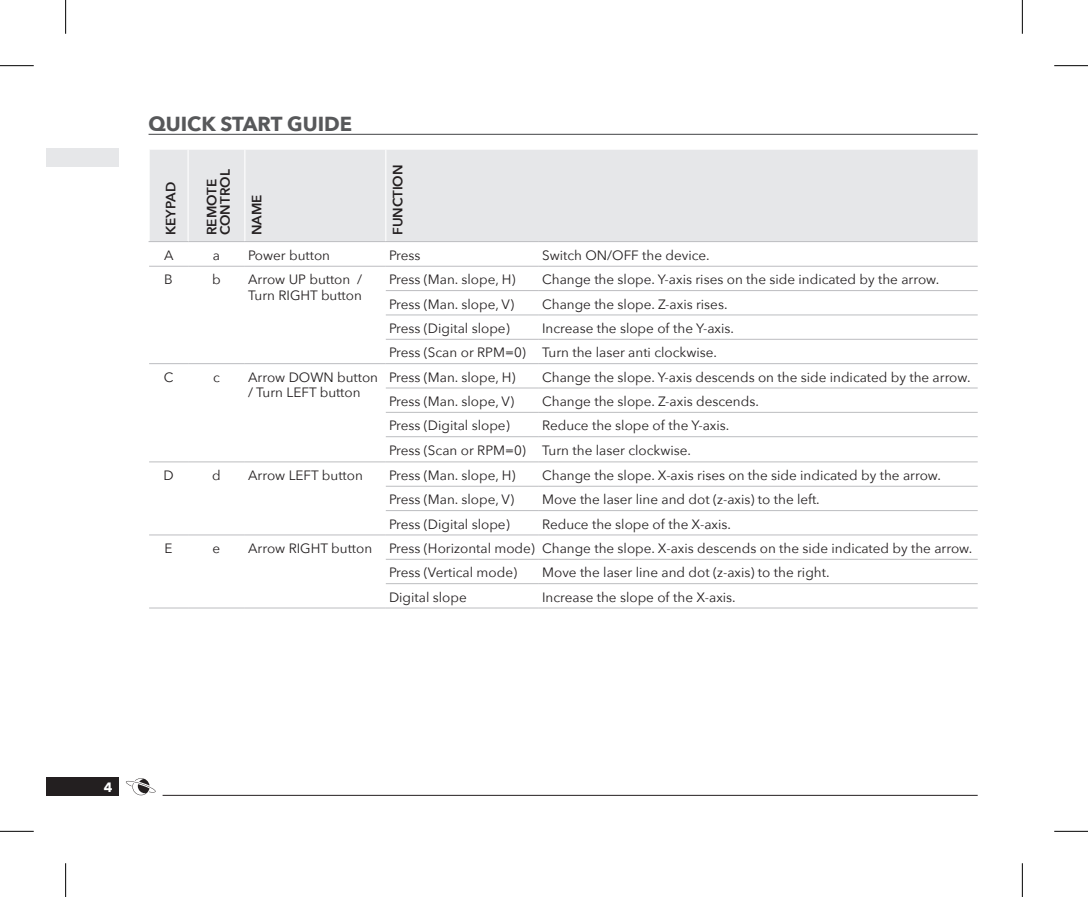
<style>
.page{position:relative;width:1088px;height:897px;background:#fff}
.page>*{position:absolute;margin:0;border:0;box-sizing:border-box;transform-origin:0 0}
.t1{font:700 20.25px "Avenir Next";color:#57585a}
.t2{font:13.5px/24.3px "Avenir Next";color:#231f20}
.t3{font:600 13.5px/13.5px "Avenir Next";color:#231f20}
.t4{font:700 13.5px "Avenir Next";color:#fff}
</style>
<div class="page">
<svg style="left:126px;top:778px;width:30px;height:17px"></svg>
<div style="left:47px;top:776px;width:72px;height:19px;background:#231f20"></div>
<hr style="left:163px;top:795px;width:815px;height:1px;background:#231f20">
<div style="left:47px;top:149px;width:72px;height:18px;background:#e6e7e9"></div>
<hr style="left:149px;top:134px;width:829px;height:1px;background:#57585a">
<div style="left:150px;top:150px;width:828px;height:91px;background:#e6e7e9"></div>
<hr style="left:244px;top:150px;width:1px;height:91px;background:#fff">
<hr style="left:385px;top:150px;width:1px;height:91px;background:#fff">
<hr style="left:188px;top:241px;width:57px;height:1px;background:#bcbdc0">
<hr style="left:245px;top:241px;width:141px;height:1px;background:#bcbdc0">
<hr style="left:386px;top:241px;width:153px;height:1px;background:#bcbdc0">
<hr style="left:539px;top:241px;width:439px;height:1px;background:#bcbdc0">
<hr style="left:149px;top:266px;width:39px;height:1px;background:#bcbdc0">
<hr style="left:188px;top:266px;width:57px;height:1px;background:#bcbdc0">
<hr style="left:245px;top:266px;width:141px;height:1px;background:#bcbdc0">
<hr style="left:386px;top:266px;width:153px;height:1px;background:#bcbdc0">
<hr style="left:539px;top:266px;width:439px;height:1px;background:#bcbdc0">
<hr style="left:539px;top:290px;width:439px;height:1px;background:#bcbdc0">
<hr style="left:539px;top:314px;width:439px;height:1px;background:#bcbdc0">
<hr style="left:539px;top:339px;width:439px;height:1px;background:#bcbdc0">
<hr style="left:149px;top:363px;width:39px;height:1px;background:#bcbdc0">
<hr style="left:188px;top:363px;width:57px;height:1px;background:#bcbdc0">
<hr style="left:245px;top:363px;width:141px;height:1px;background:#bcbdc0">
<hr style="left:386px;top:363px;width:153px;height:1px;background:#bcbdc0">
<hr style="left:539px;top:363px;width:439px;height:1px;background:#bcbdc0">
<hr style="left:539px;top:387px;width:439px;height:1px;background:#bcbdc0">
<hr style="left:539px;top:412px;width:439px;height:1px;background:#bcbdc0">
<hr style="left:539px;top:436px;width:439px;height:1px;background:#bcbdc0">
<hr style="left:149px;top:461px;width:39px;height:1px;background:#bcbdc0">
<hr style="left:188px;top:461px;width:57px;height:1px;background:#bcbdc0">
<hr style="left:245px;top:461px;width:141px;height:1px;background:#bcbdc0">
<hr style="left:386px;top:461px;width:153px;height:1px;background:#bcbdc0">
<hr style="left:539px;top:461px;width:439px;height:1px;background:#bcbdc0">
<hr style="left:386px;top:486px;width:153px;height:1px;background:#bcbdc0">
<hr style="left:539px;top:486px;width:439px;height:1px;background:#bcbdc0">
<hr style="left:386px;top:510px;width:153px;height:1px;background:#bcbdc0">
<hr style="left:539px;top:510px;width:439px;height:1px;background:#bcbdc0">
<hr style="left:149px;top:534px;width:39px;height:1px;background:#bcbdc0">
<hr style="left:188px;top:534px;width:57px;height:1px;background:#bcbdc0">
<hr style="left:245px;top:534px;width:141px;height:1px;background:#bcbdc0">
<hr style="left:386px;top:534px;width:153px;height:1px;background:#bcbdc0">
<hr style="left:539px;top:534px;width:439px;height:1px;background:#bcbdc0">
<hr style="left:386px;top:559px;width:153px;height:1px;background:#bcbdc0">
<hr style="left:539px;top:559px;width:439px;height:1px;background:#bcbdc0">
<hr style="left:386px;top:583px;width:153px;height:1px;background:#bcbdc0">
<hr style="left:539px;top:583px;width:439px;height:1px;background:#bcbdc0">
<hr style="left:149px;top:607px;width:39px;height:1px;background:#bcbdc0">
<hr style="left:188px;top:607px;width:57px;height:1px;background:#bcbdc0">
<hr style="left:245px;top:607px;width:141px;height:1px;background:#bcbdc0">
<hr style="left:386px;top:607px;width:153px;height:1px;background:#bcbdc0">
<hr style="left:539px;top:607px;width:439px;height:1px;background:#bcbdc0">
<hr style="left:188px;top:150px;width:1px;height:91px;background:#fff">
<hr style="left:149px;top:241px;width:39px;height:1px;background:#bcbdc0">
<hr style="left:386px;top:290px;width:153px;height:1px;background:#bcbdc0">
<hr style="left:386px;top:314px;width:153px;height:1px;background:#bcbdc0">
<hr style="left:386px;top:339px;width:153px;height:1px;background:#bcbdc0">
<hr style="left:386px;top:387px;width:153px;height:1px;background:#bcbdc0">
<hr style="left:386px;top:412px;width:153px;height:1px;background:#bcbdc0">
<hr style="left:386px;top:436px;width:153px;height:1px;background:#bcbdc0">
<hr style="left:0;top:65px;width:34px;height:1px;background:#000">
<hr style="left:1054px;top:65px;width:34px;height:1px;background:#000">
<hr style="left:0;top:831px;width:34px;height:1px;background:#000">
<hr style="left:1054px;top:831px;width:34px;height:1px;background:#000">
<hr style="left:65px;top:0;width:1px;height:34px;background:#000">
<hr style="left:65px;top:863px;width:1px;height:34px;background:#000">
<hr style="left:1022px;top:0;width:1px;height:34px;background:#000">
<hr style="left:1022px;top:863px;width:1px;height:34px;background:#000">
<h1 class="t1" style="left:149px;top:106px;width:205px">QUICK START GUIDE</h1>
<p class="t3" style="left:164px;top:235px;width:55px;rotate:-90deg">KEYPAD</p>
<p class="t3" style="left:205px;top:235px;width:67px;rotate:-90deg">REMOTE<br>CONTROL</p>
<p class="t3" style="left:250px;top:235px;width:42px;rotate:-90deg">NAME</p>
<p class="t3" style="left:391px;top:235px;width:72px;rotate:-90deg">FUNCTION</p>
<p class="t2" style="left:164px;top:242px;width:11px">A</p>
<p class="t2" style="left:213px;top:242px;width:9px">a</p>
<p class="t2" style="left:248px;top:242px;width:84px">Power button</p>
<p class="t2" style="left:389px;top:242px;width:33px">Press</p>
<p class="t2" style="left:542px;top:242px;width:169px">Switch ON/OFF the device.</p>
<p class="t2" style="left:164px;top:267px;width:10px">B</p>
<p class="t2" style="left:212px;top:267px;width:10px">b</p>
<p class="t2" style="left:248px;top:271px;width:116px;line-height:15.8px">Arrow UP button /<br>Turn RIGHT button</p>
<p class="t2" style="left:389px;top:267px;width:128px">Press (Man. slope, H)</p>
<p class="t2" style="left:542px;top:267px;width:399px">Change the slope. Y-axis rises on the side indicated by the arrow.</p>
<p class="t2" style="left:389px;top:291px;width:127px">Press (Man. slope, V)</p>
<p class="t2" style="left:542px;top:291px;width:187px">Change the slope. Z-axis rises.</p>
<p class="t2" style="left:389px;top:315px;width:122px">Press (Digital slope)</p>
<p class="t2" style="left:389px;top:315px;width:347px;text-indent:153px">Increase the slope of the Y-axis.<br>Press (Scan or RPM=0) Turn the laser anti clockwise.</p>
<p class="t2" style="left:164px;top:364px;width:11px">C</p>
<p class="t2" style="left:213px;top:364px;width:8px">c</p>
<p class="t2" style="left:248px;top:368px;width:132px;line-height:15.8px">Arrow DOWN button / Turn LEFT button</p>
<p class="t2" style="left:389px;top:364px;width:128px">Press (Man. slope, H)</p>
<p class="t2" style="left:542px;top:364px;width:430px">Change the slope. Y-axis descends on the side indicated by the arrow.</p>
<p class="t2" style="left:389px;top:388px;width:127px">Press (Man. slope, V)</p>
<p class="t2" style="left:542px;top:388px;width:218px">Change the slope. Z-axis descends.</p>
<p class="t2" style="left:389px;top:413px;width:122px">Press (Digital slope)</p>
<p class="t2" style="left:389px;top:413px;width:342px;text-indent:153px">Reduce the slope of the Y-axis.<br>Press (Scan or RPM=0) Turn the laser clockwise.</p>
<p class="t2" style="left:164px;top:462px;width:12px">D</p>
<p class="t2" style="left:212px;top:462px;width:10px">d</p>
<p class="t2" style="left:248px;top:462px;width:116px">Arrow LEFT button</p>
<p class="t2" style="left:389px;top:462px;width:128px">Press (Man. slope, H)</p>
<p class="t2" style="left:542px;top:462px;width:400px">Change the slope. X-axis rises on the side indicated by the arrow.</p>
<p class="t2" style="left:389px;top:487px;width:127px">Press (Man. slope, V)</p>
<p class="t2" style="left:542px;top:487px;width:279px">Move the laser line and dot (z-axis) to the left.</p>
<p class="t2" style="left:389px;top:511px;width:122px">Press (Digital slope)</p>
<p class="t2" style="left:542px;top:511px;width:190px">Reduce the slope of the X-axis.</p>
<p class="t2" style="left:165px;top:535px;width:9px">E</p>
<p class="t2" style="left:213px;top:535px;width:9px">e</p>
<p class="t2" style="left:389px;top:535px;width:585px;text-indent:-141px">Arrow RIGHT button Press (Horizontal mode) Change the slope. X-axis descends on the side indicated by the arrow.<br>Press (Vertical mode)</p>
<p class="t2" style="left:542px;top:560px;width:289px">Move the laser line and dot (z-axis) to the right.</p>
<p class="t2" style="left:389px;top:584px;width:79px">Digital slope</p>
<p class="t2" style="left:542px;top:584px;width:195px">Increase the slope of the X-axis.</p>
<p class="t4" style="left:104px;top:775px;width:10px">4</p>
</div>
